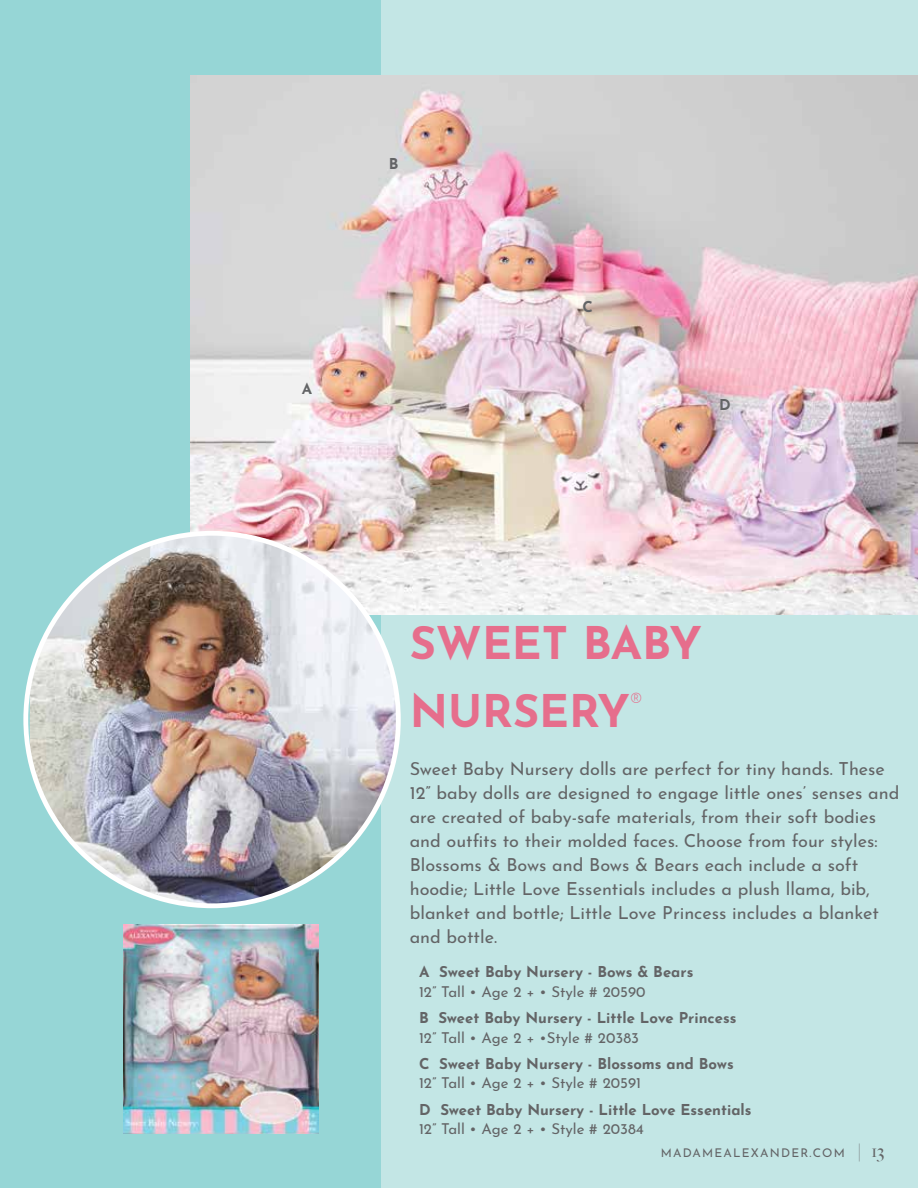
<style>
.page{position:relative;width:918px;height:1188px;background:#fff}
.page>*{position:absolute;margin:0;border:0;box-sizing:border-box;transform-origin:0 0}
.t1{font:700 45px/67.5px "Josefin Sans";color:#e66e8c}
.t2{font:18px/24px "Josefin Sans";color:#636466}
.t3{font:700 15px "Josefin Sans";color:#636466}
.t4{font:15px "Josefin Sans";color:#636466}
.t5{font:12px "Josefin Sans";letter-spacing:.1em;color:#636466}
.s1{font-family:"Didot";font-weight:700;font-size:18px}
.s2{font-family:"Big Caslon";font-weight:500;font-size:18px}
</style>
<div class="page">
<div style="left:0;top:0;width:895px;height:1188px;background:#96d6d6"></div>
<div style="left:382px;top:0;width:536px;height:1188px;background:#c3e6e5"></div>
<img style="left:190px;top:76px;width:728px;height:539px">
<img style="left:123px;top:924px;width:196px;height:210px">
<img style="left:30px;top:533px;width:368px;height:373px">
<p class="t3" style="left:389px;top:150px;width:11px">B</p>
<p class="t3" style="left:302px;top:375px;width:12px">A</p>
<p class="t3" style="left:583px;top:293px;width:12px">C</p>
<p class="t3" style="left:719px;top:391px;width:13px">D</p>
<h1 class="t1" style="left:410px;top:603px;width:294px">SWEET BABY<br>NURSERY<sup>®</sup></h1>
<p class="t2" style="left:410px;top:754px;width:491px">Sweet Baby Nursery dolls are perfect for tiny hands. These 12” baby dolls are designed to engage little ones’ senses and are created of baby-safe materials, from their soft bodies and outfits to their molded faces. Choose from four styles:<br>Blossoms &amp; Bows and Bows &amp; Bears each include a soft hoodie; Little Love Essentials includes a plush llama, bib, blanket and bottle; Little Love Princess includes a blanket and bottle.</p>
<p class="t3" style="left:419px;top:959px;width:276px">A Sweet Baby Nursery - Bows &amp; Bears</p>
<p class="t4" style="left:419px;top:979px;width:228px">12” Tall • Age 2 + • Style # 20590</p>
<p class="t3" style="left:419px;top:1004px;width:319px">B Sweet Baby Nursery - Little Love Princess</p>
<p class="t4" style="left:419px;top:1025px;width:222px">12” Tall • Age 2 + •Style # 20383</p>
<p class="t3" style="left:419px;top:1050px;width:316px">C Sweet Baby Nursery - Blossoms and Bows</p>
<p class="t4" style="left:419px;top:1071px;width:224px">12” Tall • Age 2 + • Style # 20591</p>
<p class="t3" style="left:419px;top:1096px;width:334px">D Sweet Baby Nursery - Little Love Essentials</p>
<p class="t4" style="left:419px;top:1116px;width:226px">12” Tall • Age 2 + • Style # 20384</p>
<p class="t5" style="left:661px;top:1143px;width:225px">MADAMEALEXANDER.COM <span class="s1">|</span> <span class="s2">13</span></p>
</div>
